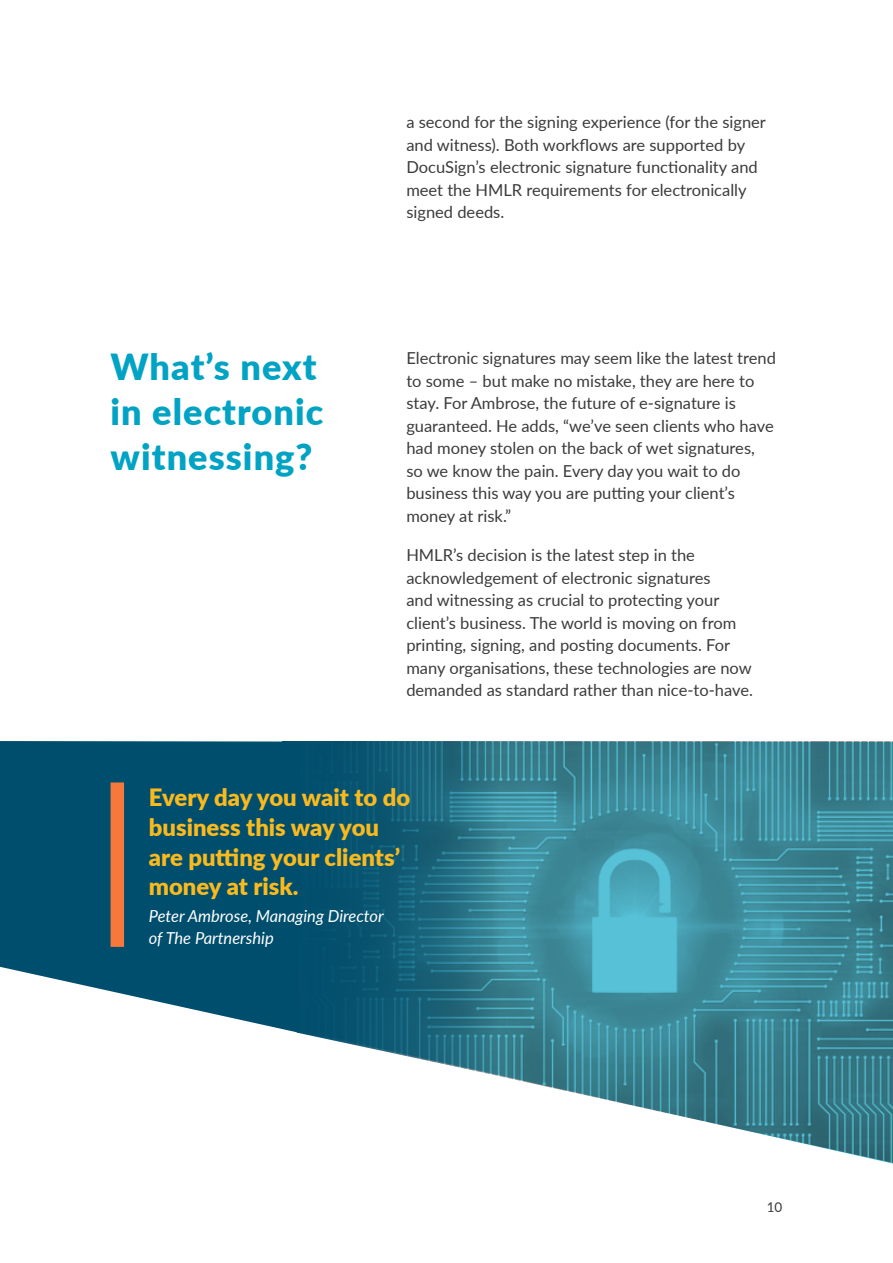
<style>
.page{position:relative;width:893px;height:1263px;background:#fff}
.page>*{position:absolute;margin:0;border:0;box-sizing:border-box;transform-origin:0 0}
.t1{font:900 36px/45px "Lato";letter-spacing:.03em;color:#00a3c4}
.t2{font:900 23.85px/29.8px "Lato";color:#faba1e}
.t3{font:16.5px/22.5px "Lato";color:#3b3b3b}
.t4{font:italic 16.5px/22.5px "Lato";color:#fff}
.t5{font:13.5px "Lato";color:#3b3b3b}
</style>
<div class="page">
<svg style="left:499px;top:741px;width:394px;height:423px;background:#5297a5"></svg>
<svg style="left:0;top:741px;width:282px;height:288px;background:#1c617d"></svg>
<svg style="left:282px;top:741px;width:217px;height:335px;background:#256b82"></svg>
<div style="left:111px;top:782px;width:13px;height:165px;background:#f6783a"></div>
<h1 class="t1" style="left:111px;top:343px;width:214px">What’s next in electronic witnessing?</h1>
<p class="t3" style="left:406px;top:110px;width:361px">a second for the signing experience (for the signer and witness). Both workflows are supported by DocuSign’s electronic signature functionality and meet the HMLR requirements for electronically signed deeds.</p>
<p class="t3" style="left:406px;top:346px;width:371px">Electronic signatures may seem like the latest trend to some – but make no mistake, they are here to stay. For Ambrose, the future of e-signature is guaranteed. He adds, “we’ve seen clients who have had money stolen on the back of wet signatures,<br>so we know the pain. Every day you wait to do business this way you are putting your client’s money at risk.”</p>
<p class="t3" style="left:406px;top:543px;width:348px">HMLR’s decision is the latest step in the acknowledgement of electronic signatures<br>and witnessing as crucial to protecting your client’s business. The world is moving on from printing, signing, and posting documents. For many organisations, these technologies are now demanded as standard rather than nice-to-have.</p>
<h2 class="t2" style="left:149px;top:781px;width:263px">Every day you wait to do business this way you are putting your clients’ money at risk.</h2>
<p class="t4" style="left:149px;top:904px;width:236px">Peter Ambrose, Managing Director of The Partnership</p>
<p class="t5" style="left:767px;top:1197px;width:17px">10</p>
</div>
